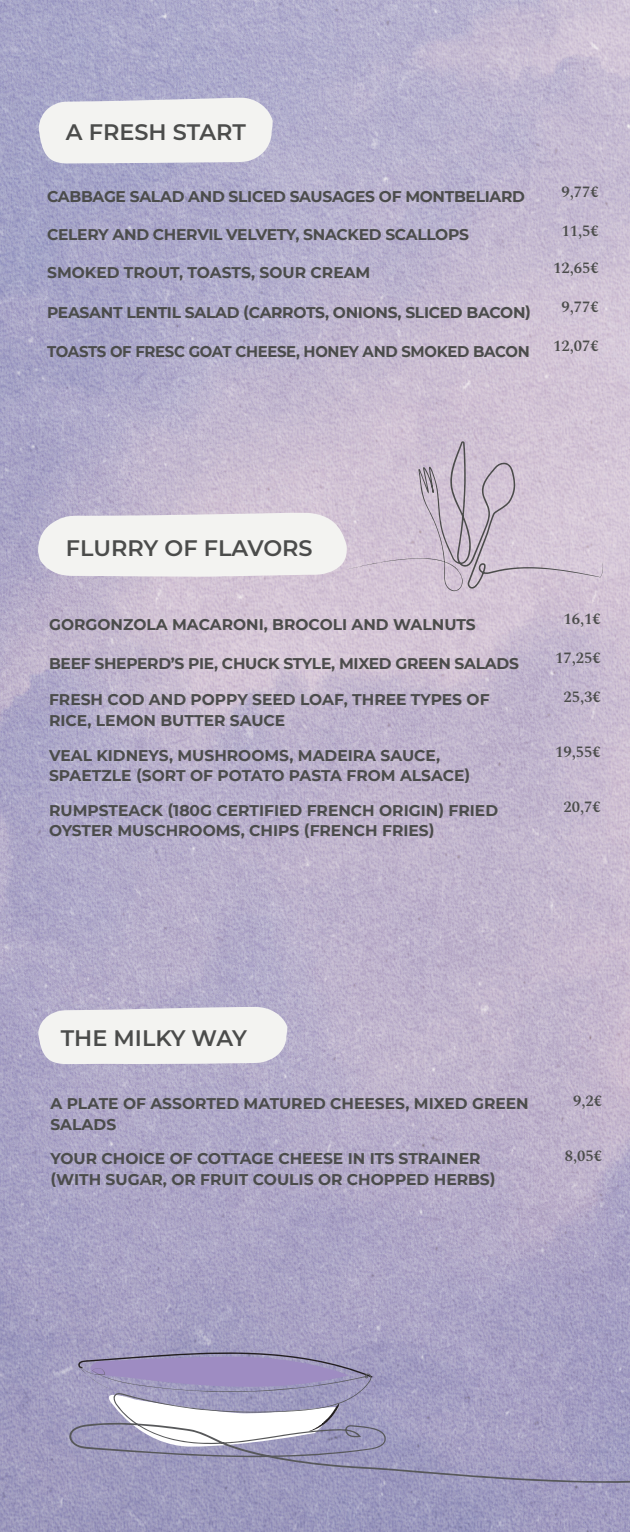
<style>
.page{position:relative;width:630px;height:1537px;background:#fff}
.page>*{position:absolute;margin:0;border:0;box-sizing:border-box;transform-origin:0 0}
.t1{font:600 22.4px "Montserrat";color:#4b4c4b}
.t2{font:700 15.4px/20.6px "Montserrat";color:#4b4c4b}
.t3{font:700 15.4px "Montserrat";letter-spacing:-.02em;color:#4b4c4b}
.t4{font:600 15.4px "Spectral";color:#4b4c4b}
.t5{font:700 15.4px "Montserrat";letter-spacing:-.02em;color:#4b4c4b;scale:.96 1}
</style>
<div class="page">
<img style="left:0;top:0;width:629px;height:1531px">
<svg style="left:39px;top:98px;width:234px;height:65px"></svg>
<svg style="left:69px;top:1312px;width:560px;height:171px;background:#a29dc0"></svg>
<svg style="left:78px;top:1350px;width:295px;height:107px"></svg>
<svg style="left:38px;top:1007px;width:250px;height:57px"></svg>
<svg style="left:38px;top:441px;width:565px;height:150px"></svg>
<h1 class="t1" style="left:66px;top:116px;width:181px">A FRESH START</h1>
<p class="t3" style="left:47px;top:186px;width:479px">CABBAGE SALAD AND SLICED SAUSAGES OF MONTBELIARD</p>
<p class="t4" style="left:561px;top:180px;width:39px">9,77€</p>
<p class="t3" style="left:47px;top:224px;width:423px">CELERY AND CHERVIL VELVETY, SNACKED SCALLOPS</p>
<p class="t4" style="left:561px;top:219px;width:39px">11,5€</p>
<p class="t2" style="left:47px;top:262px;width:324px">SMOKED TROUT, TOASTS, SOUR CREAM</p>
<p class="t4" style="left:553px;top:256px;width:47px">12,65€</p>
<p class="t3" style="left:47px;top:301px;width:485px">PEASANT LENTIL SALAD (CARROTS, ONIONS, SLICED BACON)</p>
<p class="t4" style="left:561px;top:295px;width:39px">9,77€</p>
<p class="t5" style="left:47px;top:340px;width:504px">TOASTS OF FRESC GOAT CHEESE, HONEY AND SMOKED BACON</p>
<p class="t4" style="left:553px;top:334px;width:47px">12,07€</p>
<h1 class="t1" style="left:66px;top:532px;width:248px">FLURRY OF FLAVORS</h1>
<p class="t2" style="left:49px;top:613px;width:428px">GORGONZOLA MACARONI, BROCOLI AND WALNUTS</p>
<p class="t4" style="left:563px;top:607px;width:39px">16,1€</p>
<p class="t3" style="left:49px;top:652px;width:471px">BEEF SHEPERD’S PIE, CHUCK STYLE, MIXED GREEN SALADS</p>
<p class="t4" style="left:555px;top:646px;width:47px">17,25€</p>
<p class="t2" style="left:49px;top:689px;width:442px">FRESH COD AND POPPY SEED LOAF, THREE TYPES OF<br>RICE, LEMON BUTTER SAUCE</p>
<p class="t4" style="left:563px;top:685px;width:39px">25,3€</p>
<p class="t2" style="left:49px;top:744px;width:422px">VEAL KIDNEYS, MUSHROOMS, MADEIRA SAUCE,<br>SPAETZLE (SORT OF POTATO PASTA FROM ALSACE)</p>
<p class="t4" style="left:555px;top:741px;width:47px">19,55€</p>
<p class="t2" style="left:49px;top:799px;width:450px">RUMPSTEACK (180G CERTIFIED FRENCH ORIGIN) FRIED<br>OYSTER MUSCHROOMS, CHIPS (FRENCH FRIES)</p>
<p class="t4" style="left:563px;top:796px;width:39px">20,7€</p>
<h1 class="t1" style="left:61px;top:1022px;width:188px">THE MILKY WAY</h1>
<p class="t2" style="left:50px;top:1092px;width:479px">A PLATE OF ASSORTED MATURED CHEESES, MIXED GREEN<br>SALADS</p>
<p class="t4" style="left:573px;top:1089px;width:30px">9,2€</p>
<p class="t2" style="left:50px;top:1147px;width:446px">YOUR CHOICE OF COTTAGE CHEESE IN ITS STRAINER (WITH SUGAR, OR FRUIT COULIS OR CHOPPED HERBS)</p>
<p class="t4" style="left:564px;top:1144px;width:39px">8,05€</p>
</div>
